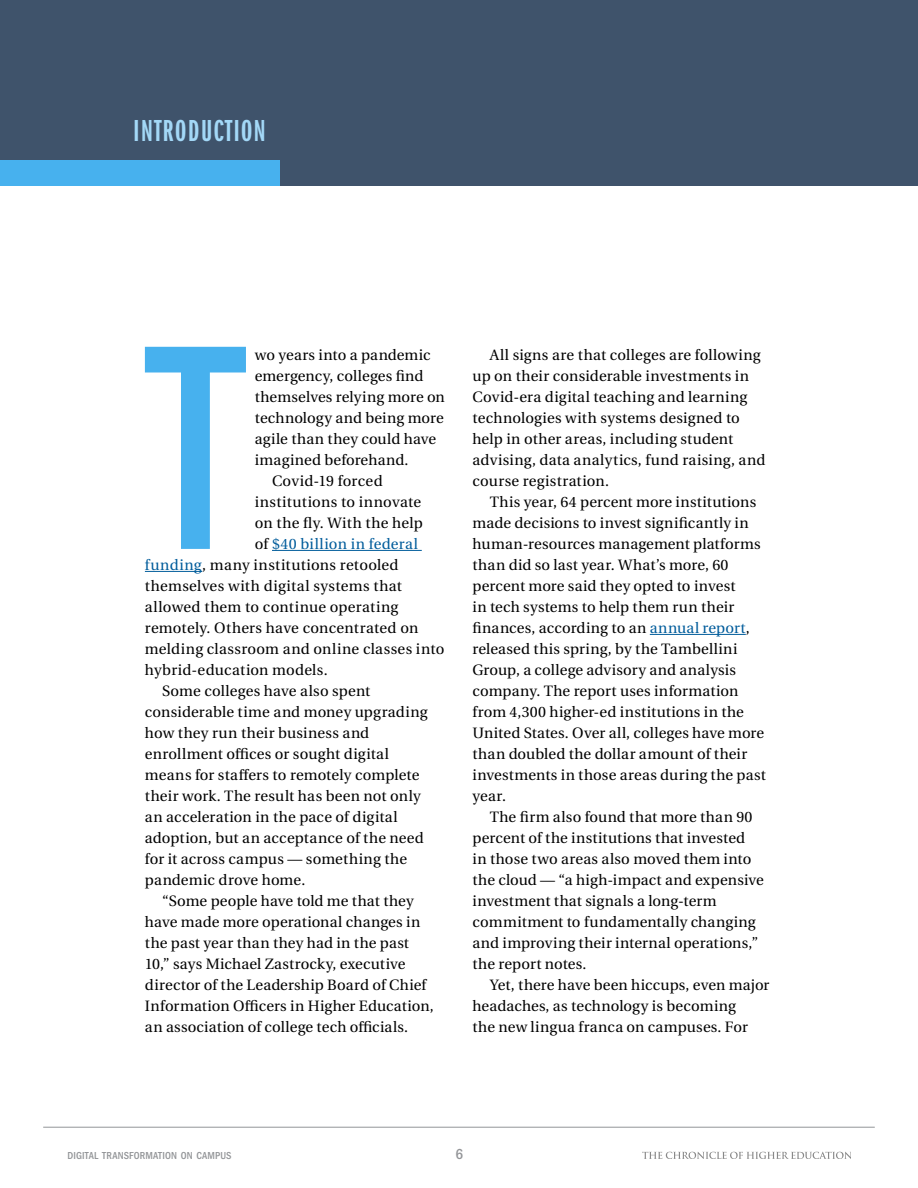
<style>
.page{position:relative;width:918px;height:1188px;background:#fff}
.page>*{position:absolute;margin:0;border:0;box-sizing:border-box;transform-origin:0 0}
.t1{font:231px "Oswald";color:#47b1ee}
.t2{font:31.5px "ITC Franklin Gothic Std Dm X Cp";letter-spacing:.05em;color:#a3d8f7}
.t3{font:15px/21px "Heuristica";letter-spacing:.01em;color:#000}
.t4{font:15px "Heuristica";letter-spacing:.025em;color:#005c9b}
.t5{font:500 condensed 15px "ITC Franklin Gothic Std";color:#939598}
.t6{font:500 condensed 10.5px "ITC Franklin Gothic Std";letter-spacing:.01em;color:#939598}
.s1{color:#000}
.s2{color:#005c9b}
</style>
<div class="page">
<hr style="left:43px;top:1127px;width:832px;height:1px;background:#939598">
<svg style="left:642px;top:1152px;width:209px;height:7px"></svg>
<div style="left:0;top:0;width:918px;height:185px;background:#3f536b"></div>
<hr style="left:272px;top:550px;width:150px;height:1px;background:#005c9b">
<hr style="left:145px;top:571px;width:57px;height:1px;background:#005c9b">
<hr style="left:650px;top:634px;width:96px;height:1px;background:#005c9b">
<div style="left:0;top:160px;width:279px;height:25px;background:#47b1ee"></div>
<h2 class="t2" style="left:134px;top:114px;width:134px">INTRODUCTION</h2>
<h1 class="t1" style="left:145px;top:275px;width:102px">T</h1>
<p class="t3" style="left:255px;top:344px;width:177px">wo years into a pandemic</p>
<p class="t3" style="left:255px;top:365px;width:170px">emergency, colleges find</p>
<p class="t3" style="left:255px;top:386px;width:192px">themselves relying more on</p>
<p class="t3" style="left:255px;top:407px;width:190px">technology and being more</p>
<p class="t3" style="left:255px;top:428px;width:183px">agile than they could have</p>
<p class="t3" style="left:255px;top:449px;width:155px">imagined beforehand.</p>
<p class="t3" style="left:272px;top:470px;width:112px">Covid-19 forced</p>
<p class="t3" style="left:255px;top:491px;width:168px">institutions to innovate</p>
<p class="t3" style="left:255px;top:512px;width:170px">on the fly. With the help</p>
<p class="t4" style="left:255px;top:532px;width:165px"><span class="s1">of</span> $40 billion in federal</p>
<p class="t3" style="left:145px;top:554px;width:255px"><span class="s2">funding</span>, many institutions retooled</p>
<p class="t3" style="left:145px;top:575px;width:259px">themselves with digital systems that</p>
<p class="t3" style="left:145px;top:596px;width:255px">allowed them to continue operating</p>
<p class="t3" style="left:145px;top:617px;width:275px">remotely. Others have concentrated on</p>
<p class="t3" style="left:145px;top:638px;width:301px">melding classroom and online classes into</p>
<p class="t3" style="left:145px;top:659px;width:184px">hybrid-education models.</p>
<p class="t3" style="left:162px;top:680px;width:210px">Some colleges have also spent</p>
<p class="t3" style="left:145px;top:701px;width:284px">considerable time and money upgrading</p>
<p class="t3" style="left:145px;top:722px;width:226px">how they run their business and</p>
<p class="t3" style="left:145px;top:743px;width:246px">enrollment offices or sought digital</p>
<p class="t3" style="left:145px;top:764px;width:276px">means for staffers to remotely complete</p>
<p class="t3" style="left:145px;top:785px;width:277px">their work. The result has been not only</p>
<p class="t3" style="left:145px;top:806px;width:254px">an acceleration in the pace of digital</p>
<p class="t3" style="left:145px;top:827px;width:281px">adoption, but an acceptance of the need</p>
<p class="t3" style="left:145px;top:848px;width:264px">for it across campus — something the</p>
<p class="t3" style="left:145px;top:869px;width:162px">pandemic drove home.</p>
<p class="t3" style="left:162px;top:890px;width:253px">“Some people have told me that they</p>
<p class="t3" style="left:145px;top:911px;width:277px">have made more operational changes in</p>
<p class="t3" style="left:145px;top:932px;width:266px">the past year than they had in the past</p>
<p class="t3" style="left:145px;top:953px;width:262px">10,” says Michael Zastrocky, executive</p>
<p class="t3" style="left:145px;top:974px;width:283px">director of the Leadership Board of Chief</p>
<p class="t3" style="left:145px;top:995px;width:290px">Information Officers in Higher Education,</p>
<p class="t3" style="left:145px;top:1016px;width:265px">an association of college tech officials.</p>
<p class="t3" style="left:473px;top:344px;width:294px;text-indent:17px">All signs are that colleges are following up on their considerable investments in Covid-era digital teaching and learning technologies with systems designed to help in other areas, including student advising, data analytics, fund raising, and course registration.</p>
<p class="t3" style="left:473px;top:491px;width:295px;text-indent:17px">This year, 64 percent more institutions made decisions to invest significantly in human-resources management platforms than did so last year. What’s more, 60 percent more said they opted to invest<br>in tech systems to help them run their finances, according to an <span class="s2">annual report</span>, released this spring, by the Tambellini Group, a college advisory and analysis company. The report uses information from 4,300 higher-ed institutions in the United States. Over all, colleges have more than doubled the dollar amount of their investments in those areas during the past year.</p>
<p class="t3" style="left:473px;top:806px;width:293px;text-indent:17px">The firm also found that more than 90 percent of the institutions that invested<br>in those two areas also moved them into the cloud — “a high-impact and expensive investment that signals a long-term commitment to fundamentally changing and improving their internal operations,” the report notes.</p>
<p class="t3" style="left:473px;top:974px;width:298px;text-indent:17px">Yet, there have been hiccups, even major headaches, as technology is becoming<br>the new lingua franca on campuses. For</p>
<p class="t6" style="left:68px;top:1150px;width:166px">DIGITAL TRANSFORMATION ON CAMPUS</p>
<p class="t5" style="left:456px;top:1146px;width:9px">6</p>
</div>
